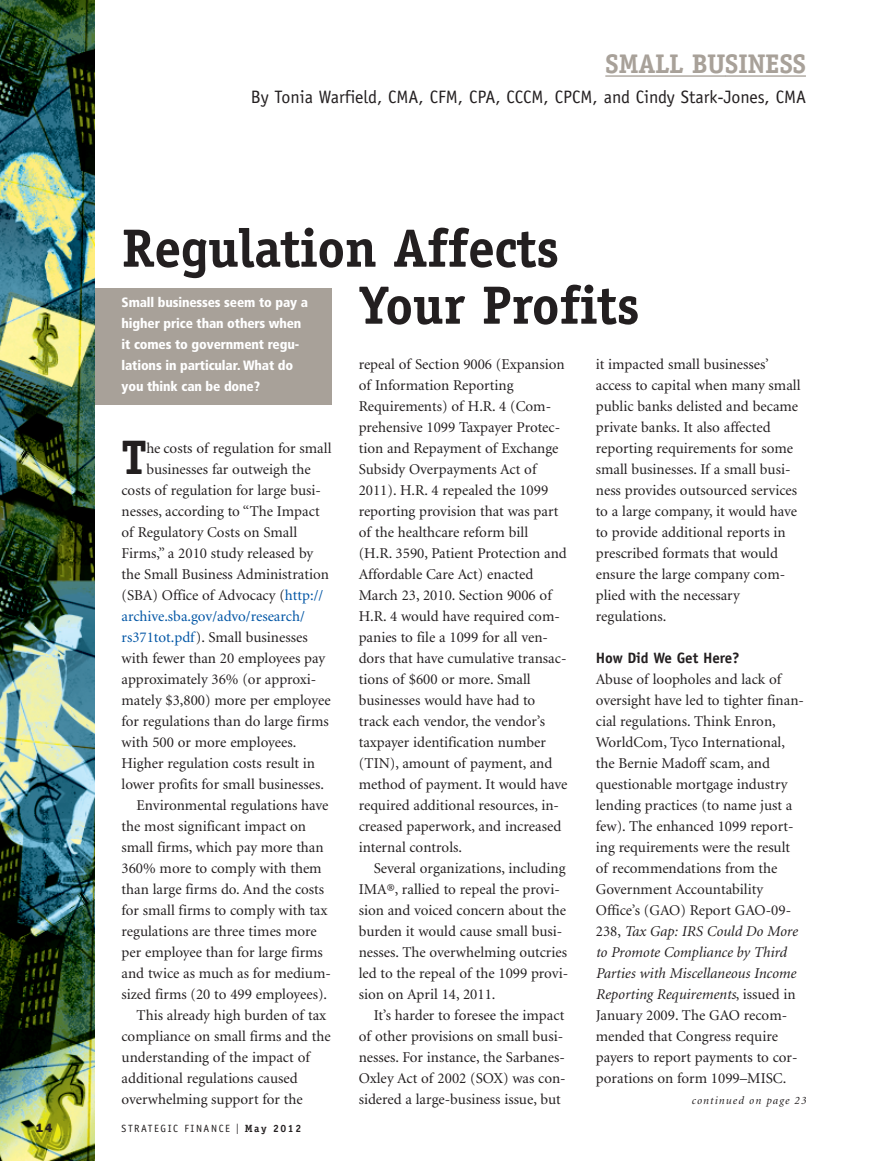
<style>
.page{position:relative;width:878px;height:1161px;background:#fff}
.page>*{position:absolute;margin:0;border:0;box-sizing:border-box;transform-origin:0 0}
.t1{font:700 54px/57px "Officina Serif";letter-spacing:-.01em;color:#231f20}
.t2{font:700 48.6px "Officina Serif";color:#231f20}
.t3{font:700 27px "Officina Serif";letter-spacing:-.015em;color:#a8a199}
.t4{font:18px "Officina Sans";color:#231f20}
.t5{font:15px/21px "Minion";color:#231f20}
.t6{font:15px "Minion";letter-spacing:-.005em;color:#0155a5}
.t7{font:700 15px "Officina Sans";letter-spacing:-.005em;color:#231f20}
.t8{font:900 condensed 13.5px/21px "Frutiger";letter-spacing:-.01em;color:#fff}
.t9{font:800 12px "Franklin Gothic";color:#231f20}
.t10{font:italic 11.25px "Minion";letter-spacing:.1em;color:#231f20}
.t11{font:10.5px "Officina Sans";letter-spacing:.15em;color:#231f20}
.s1{font-style:italic}
.s2{color:#0155a5}
.s3{font-family:"Franklin Gothic";font-size:15px}
.s4{font-family:"Officina Serif";font-weight:700}
</style>
<div class="page">
<hr style="left:605px;top:75px;width:120px;height:2px;background:#a8a199">
<hr style="left:725px;top:75px;width:81px;height:2px;background:#a8a199">
<div style="left:90px;top:288px;width:242px;height:117px;background:#a8a199"></div>
<img style="left:0;top:0;width:94px;height:1161px">
<h3 class="t3" style="left:605px;top:54px;width:202px">SMALL BUSINESS</h3>
<p class="t4" style="left:251px;top:90px;width:557px">By Tonia Warfield, CMA, CFM, CPA, CCCM, CPCM, and Cindy Stark-Jones, CMA</p>
<h1 class="t1" style="left:359px;top:224px;width:282px;text-indent:-237px">Regulation Affects<br>Your Profits</h1>
<p class="t8" style="left:122px;top:293px;width:188px">Small businesses seem to pay a higher price than others when it comes to government regu&shy;lations in particular. What do you think can be done?</p>
<p class="t5" style="left:358px;top:355px;width:210px">repeal of Section 9006 (Expansion of Information Reporting<br>Requirements) of H.R. 4 (Com&shy;prehensive 1099 Taxpayer Protec&shy;tion and Repayment of Exchange<br>Subsidy Overpayments Act of<br>2011). H.R. 4 repealed the 1099 reporting provision that was part of the healthcare reform bill<br>(H.R. 3590, Patient Protection and<br>Affordable Care Act) enacted<br>March 23, 2010. Section 9006 of<br>H.R. 4 would have required com&shy;panies to file a 1099 for all ven&shy;dors that have cumulative transac&shy;tions of $600 or more. Small businesses would have had to track each vendor, the vendor’s taxpayer identification number (TIN), amount of payment, and method of payment. It would have required additional resources, in&shy;creased paperwork, and increased internal controls.</p>
<p class="t5" style="left:358px;top:859px;width:211px;text-indent:15px">Several organizations, including<br>IMA®, rallied to repeal the provi&shy;sion and voiced concern about the burden it would cause small busi&shy;nesses. The overwhelming outcries led to the repeal of the 1099 provi&shy;sion on April 14, 2011.</p>
<p class="t5" style="left:359px;top:1006px;width:208px;text-indent:15px">It’s harder to foresee the impact of other provisions on small busi&shy;nesses. For instance, the Sarbanes-Oxley Act of 2002 (SOX) was con&shy;sidered a large-business issue, but</p>
<p class="t5" style="left:596px;top:355px;width:206px">it impacted small businesses’ access to capital when many small public banks delisted and became private banks. It also affected reporting requirements for some small businesses. If a small busi&shy;ness provides outsourced services to a large company, it would have to provide additional reports in prescribed formats that would ensure the large company com&shy;plied with the necessary regulations.</p>
<p class="t7" style="left:596px;top:652px;width:145px">How Did We Get Here?</p>
<p class="t5" style="left:596px;top:670px;width:210px">Abuse of loopholes and lack of oversight have led to tighter finan&shy;cial regulations. Think Enron,<br>WorldCom, Tyco International, the Bernie Madoff scam, and questionable mortgage industry lending practices (to name just a few). The enhanced 1099 report&shy;ing requirements were the result of recommendations from the<br>Government Accountability<br>Office’s (GAO) Report GAO-09-<br>238, <span class="s1">Tax Gap: IRS Could Do More to Promote Compliance by Third<br>Parties with Miscellaneous Income<br>Reporting Requirements</span>, issued in<br>January 2009. The GAO recom&shy;mended that Congress require payers to report payments to cor&shy;porations on form 1099–MISC.</p>
<h2 class="t2" style="left:122px;top:439px;width:27px">T</h2>
<p class="t5" style="left:146px;top:439px;width:187px">he costs of regulation for small</p>
<p class="t5" style="left:146px;top:460px;width:166px">businesses far outweigh the</p>
<p class="t5" style="left:122px;top:481px;width:201px">costs of regulation for large busi-</p>
<p class="t5" style="left:122px;top:502px;width:200px">nesses, according to “The Impact</p>
<p class="t5" style="left:122px;top:523px;width:177px">of Regulatory Costs on Small</p>
<p class="t5" style="left:122px;top:544px;width:193px">Firms,” a 2010 study released by</p>
<p class="t5" style="left:122px;top:565px;width:209px">the Small Business Administration</p>
<p class="t5" style="left:122px;top:586px;width:203px">(SBA) Office of Advocacy (<span class="s2">http://</span></p>
<p class="t6" style="left:122px;top:610px;width:185px">archive.sba.gov/advo/research/</p>
<p class="t5" style="left:122px;top:628px;width:188px"><span class="s2">rs371tot.pdf</span>). Small businesses</p>
<p class="t5" style="left:122px;top:649px;width:205px">with fewer than 20 employees pay</p>
<p class="t5" style="left:122px;top:670px;width:196px">approximately 36% (or approxi-</p>
<p class="t5" style="left:122px;top:691px;width:210px">mately $3,800) more per employee</p>
<p class="t5" style="left:122px;top:712px;width:209px">for regulations than do large firms</p>
<p class="t5" style="left:122px;top:733px;width:176px">with 500 or more employees.</p>
<p class="t5" style="left:122px;top:754px;width:195px">Higher regulation costs result in</p>
<p class="t5" style="left:122px;top:775px;width:204px">lower profits for small businesses.</p>
<p class="t5" style="left:136px;top:796px;width:193px">Environmental regulations have</p>
<p class="t5" style="left:122px;top:817px;width:186px">the most significant impact on</p>
<p class="t5" style="left:122px;top:838px;width:204px">small firms, which pay more than</p>
<p class="t5" style="left:122px;top:859px;width:201px">360% more to comply with them</p>
<p class="t5" style="left:122px;top:880px;width:204px">than large firms do. And the costs</p>
<p class="t5" style="left:122px;top:901px;width:207px">for small firms to comply with tax</p>
<p class="t5" style="left:122px;top:922px;width:197px">regulations are three times more</p>
<p class="t5" style="left:122px;top:943px;width:203px">per employee than for large firms</p>
<p class="t5" style="left:122px;top:964px;width:211px">and twice as much as for medium-</p>
<p class="t5" style="left:122px;top:985px;width:207px">sized firms (20 to 499 employees).</p>
<p class="t5" style="left:136px;top:1006px;width:191px">This already high burden of tax</p>
<p class="t5" style="left:122px;top:1027px;width:210px">compliance on small firms and the</p>
<p class="t5" style="left:122px;top:1048px;width:190px">understanding of the impact of</p>
<p class="t5" style="left:122px;top:1069px;width:178px">additional regulations caused</p>
<p class="t5" style="left:122px;top:1090px;width:183px">overwhelming support for the</p>
<p class="t10" style="left:691px;top:1096px;width:116px">continued on page 23</p>
<p class="t9" style="left:36px;top:1124px;width:18px">14</p>
<p class="t11" style="left:122px;top:1125px;width:181px">STRATEGIC FINANCE <span class="s3">I</span> <span class="s4">May 2012</span></p>
</div>
